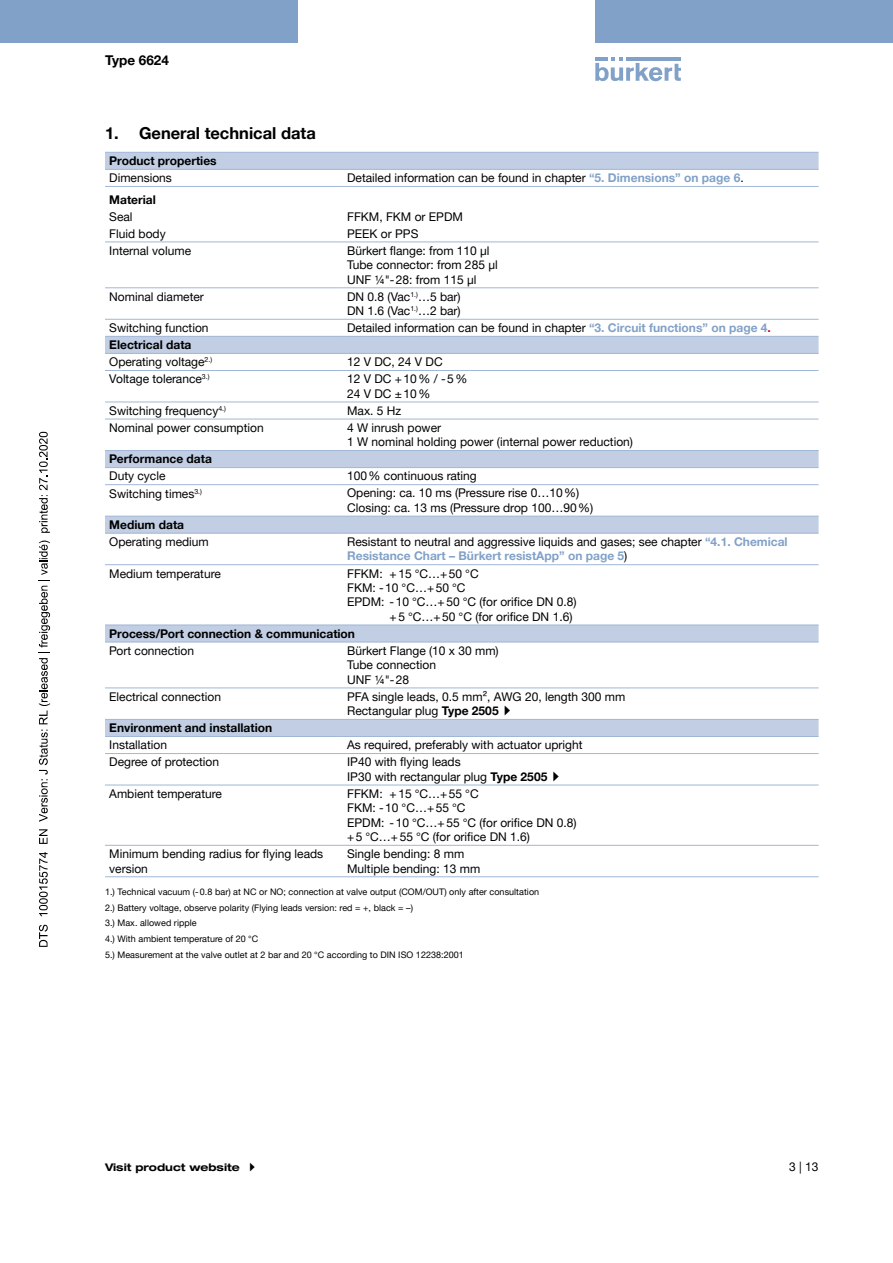
<style>
.page{position:relative;width:893px;height:1263px;background:#fff}
.page>*{position:absolute;margin:0;border:0;box-sizing:border-box;transform-origin:0 0}
.t1{font:700 16.5px "Helvetica Neue LTW1 G";color:#000}
.t2{font:700 13.5px "Helvetica Neue LTW1 G";color:#000}
.t3{font:12px/14.4px "Helvetica Neue LTW1 G";color:#000}
.t4{font:700 12px "Helvetica Neue LTW1 G";color:#000}
.t5{font:700 expanded 10.5px "Helvetica Neue LTW1 G";color:#000}
.t6{font:9px/15.8px "Helvetica Neue LTW1 G";letter-spacing:.005em;color:#000}
.s1{font-weight:700;color:#81a1c8}
.s2{font-weight:700;color:#cd071e}
.s3{font-weight:700}
</style>
<div class="page">
<svg style="left:595px;top:57px;width:86px;height:24px"></svg>
<hr style="left:626px;top:57px;width:55px;height:4px;background:#81a1c8">
<div style="left:0;top:0;width:298px;height:42px;background:#81a1c8"></div>
<div style="left:595px;top:0;width:298px;height:42px;background:#81a1c8"></div>
<svg style="left:105px;top:153px;width:714px;height:583px"></svg>
<hr style="left:105px;top:152px;width:238px;height:1px;background:#a1b7d6">
<hr style="left:343px;top:152px;width:476px;height:1px;background:#a1b7d6">
<hr style="left:105px;top:288px;width:238px;height:1px;background:#a1b7d6">
<hr style="left:343px;top:288px;width:476px;height:1px;background:#a1b7d6">
<hr style="left:105px;top:533px;width:238px;height:1px;background:#a1b7d6">
<hr style="left:343px;top:533px;width:476px;height:1px;background:#a1b7d6">
<hr style="left:105px;top:370px;width:238px;height:1px;background:#a1b7d6">
<hr style="left:343px;top:370px;width:476px;height:1px;background:#a1b7d6">
<hr style="left:105px;top:353px;width:238px;height:1px;background:#a1b7d6">
<hr style="left:343px;top:353px;width:476px;height:1px;background:#a1b7d6">
<hr style="left:105px;top:169px;width:238px;height:1px;background:#a1b7d6">
<hr style="left:343px;top:169px;width:476px;height:1px;background:#a1b7d6">
<hr style="left:105px;top:186px;width:238px;height:1px;background:#a1b7d6">
<hr style="left:343px;top:186px;width:476px;height:1px;background:#a1b7d6">
<hr style="left:105px;top:319px;width:238px;height:1px;background:#a1b7d6">
<hr style="left:105px;top:642px;width:238px;height:1px;background:#a1b7d6">
<hr style="left:343px;top:642px;width:476px;height:1px;background:#a1b7d6">
<hr style="left:105px;top:242px;width:238px;height:1px;background:#a1b7d6">
<hr style="left:343px;top:242px;width:476px;height:1px;background:#a1b7d6">
<hr style="left:343px;top:319px;width:476px;height:1px;background:#a1b7d6">
<hr style="left:105px;top:450px;width:238px;height:1px;background:#a1b7d6">
<hr style="left:343px;top:450px;width:476px;height:1px;background:#a1b7d6">
<hr style="left:105px;top:336px;width:238px;height:1px;background:#a1b7d6">
<hr style="left:343px;top:336px;width:476px;height:1px;background:#a1b7d6">
<hr style="left:105px;top:516px;width:238px;height:1px;background:#a1b7d6">
<hr style="left:343px;top:516px;width:476px;height:1px;background:#a1b7d6">
<hr style="left:105px;top:625px;width:238px;height:1px;background:#a1b7d6">
<hr style="left:343px;top:625px;width:476px;height:1px;background:#a1b7d6">
<hr style="left:105px;top:845px;width:238px;height:1px;background:#a1b7d6">
<hr style="left:343px;top:845px;width:476px;height:1px;background:#a1b7d6">
<hr style="left:105px;top:876px;width:238px;height:1px;background:#a1b7d6">
<hr style="left:343px;top:876px;width:476px;height:1px;background:#a1b7d6">
<hr style="left:105px;top:719px;width:238px;height:1px;background:#a1b7d6">
<hr style="left:343px;top:719px;width:476px;height:1px;background:#a1b7d6">
<hr style="left:105px;top:753px;width:238px;height:1px;background:#a1b7d6">
<hr style="left:343px;top:753px;width:476px;height:1px;background:#a1b7d6">
<hr style="left:105px;top:736px;width:238px;height:1px;background:#a1b7d6">
<hr style="left:343px;top:736px;width:476px;height:1px;background:#a1b7d6">
<hr style="left:105px;top:467px;width:238px;height:1px;background:#a1b7d6">
<hr style="left:343px;top:467px;width:476px;height:1px;background:#a1b7d6">
<hr style="left:105px;top:402px;width:238px;height:1px;background:#a1b7d6">
<hr style="left:105px;top:484px;width:238px;height:1px;background:#a1b7d6">
<hr style="left:343px;top:402px;width:476px;height:1px;background:#a1b7d6">
<hr style="left:343px;top:484px;width:476px;height:1px;background:#a1b7d6">
<hr style="left:105px;top:419px;width:238px;height:1px;background:#a1b7d6">
<hr style="left:343px;top:419px;width:476px;height:1px;background:#a1b7d6">
<hr style="left:105px;top:564px;width:238px;height:1px;background:#a1b7d6">
<hr style="left:343px;top:564px;width:476px;height:1px;background:#a1b7d6">
<hr style="left:105px;top:785px;width:238px;height:1px;background:#a1b7d6">
<hr style="left:343px;top:785px;width:476px;height:1px;background:#a1b7d6">
<hr style="left:105px;top:688px;width:238px;height:1px;background:#a1b7d6">
<hr style="left:343px;top:688px;width:476px;height:1px;background:#a1b7d6">
<svg style="left:39px;top:925px;width:9px;height:22px"></svg>
<svg style="left:39px;top:852px;width:9px;height:64px"></svg>
<svg style="left:39px;top:829px;width:9px;height:15px"></svg>
<svg style="left:39px;top:540px;width:11px;height:282px"></svg>
<svg style="left:39px;top:432px;width:11px;height:101px"></svg>
<svg style="left:505px;top:706px;width:5px;height:9px"></svg>
<p class="t2" style="left:105px;top:52px;width:65px">Type 6624</p>
<h1 class="t1" style="left:105px;top:123px;width:212px">1. General technical data</h1>
<p class="t4" style="left:109px;top:153px;width:109px">Product properties</p>
<p class="t3" style="left:109px;top:171px;width:64px">Dimensions</p>
<p class="t3" style="left:347px;top:171px;width:398px">Detailed information can be found in chapter <span class="s1">“5. Dimensions” on page 6</span>.</p>
<p class="t4" style="left:109px;top:192px;width:48px">Material</p>
<p class="t3" style="left:109px;top:209px;width:25px">Seal</p>
<p class="t3" style="left:347px;top:209px;width:117px">FFKM, FKM or EPDM</p>
<p class="t3" style="left:109px;top:226px;width:58px">Fluid body</p>
<p class="t3" style="left:347px;top:226px;width:73px">PEEK or PPS</p>
<p class="t3" style="left:109px;top:243px;width:83px">Internal volume</p>
<p class="t3" style="left:347px;top:243px;width:152px">Bürkert flange: from 110 µl<br>Tube connector: from 285 µl<br>UNF ¼"-28: from 115 µl</p>
<p class="t3" style="left:109px;top:289px;width:96px">Nominal diameter</p>
<p class="t3" style="left:347px;top:289px;width:115px">DN 0.8 (Vac<sup>1.)</sup>…5 bar)<br>DN 1.6 (Vac<sup>1.)</sup>…2 bar)</p>
<p class="t3" style="left:109px;top:321px;width:101px">Switching function</p>
<p class="t3" style="left:347px;top:321px;width:425px">Detailed information can be found in chapter <span class="s1">“3. Circuit functions” on page 4</span><span class="s2">.</span></p>
<p class="t3" style="left:109px;top:336px;width:104px;line-height:17.1px"><span class="s3">Electrical data<br></span>Operating voltage<sup>2.)</sup></p>
<p class="t3" style="left:347px;top:355px;width:97px">12 V DC, 24 V DC</p>
<p class="t3" style="left:109px;top:372px;width:102px">Voltage tolerance<sup>3.)</sup></p>
<p class="t3" style="left:347px;top:372px;width:122px">12 V DC +10% / -5%<br>24 V DC ±10%</p>
<p class="t3" style="left:109px;top:403px;width:118px">Switching frequency<sup>4.)</sup></p>
<p class="t3" style="left:347px;top:403px;width:56px">Max. 5 Hz</p>
<p class="t3" style="left:109px;top:420px;width:156px">Nominal power consumption</p>
<p class="t3" style="left:347px;top:420px;width:287px">4 W inrush power<br>1 W nominal holding power (internal power reduction)</p>
<p class="t4" style="left:109px;top:452px;width:104px">Performance data</p>
<p class="t3" style="left:109px;top:469px;width:58px">Duty cycle</p>
<p class="t3" style="left:347px;top:469px;width:131px">100% continuous rating</p>
<p class="t3" style="left:109px;top:486px;width:94px">Switching times<sup>3.)</sup></p>
<p class="t3" style="left:347px;top:486px;width:248px">Opening: ca. 10 ms (Pressure rise 0…10%)<br>Closing: ca. 13 ms (Pressure drop 100…90%)</p>
<p class="t4" style="left:109px;top:517px;width:76px">Medium data</p>
<p class="t3" style="left:109px;top:534px;width:101px">Operating medium</p>
<p class="t3" style="left:347px;top:534px;width:442px">Resistant to neutral and aggressive liquids and gases; see chapter <span class="s1">“4.1. Chemical<br>Resistance Chart – Bürkert resistApp” on page 5</span>)</p>
<p class="t3" style="left:109px;top:566px;width:113px">Medium temperature</p>
<p class="t3" style="left:347px;top:566px;width:133px">FFKM: +15 °C…+50 °C</p>
<p class="t3" style="left:347px;top:580px;width:120px">FKM: -10 °C…+50 °C</p>
<p class="t3" style="left:347px;top:595px;width:231px">EPDM: -10 °C…+50 °C (for orifice DN 0.8)</p>
<p class="t3" style="left:390px;top:609px;width:184px">+5 °C…+50 °C (for orifice DN 1.6)</p>
<p class="t4" style="left:109px;top:626px;width:247px">Process/Port connection &amp; communication</p>
<p class="t3" style="left:109px;top:643px;width:86px">Port connection</p>
<p class="t3" style="left:347px;top:643px;width:153px">Bürkert Flange (10 x 30 mm)<br>Tube connection<br>UNF ¼"-28</p>
<p class="t3" style="left:109px;top:689px;width:113px">Electrical connection</p>
<p class="t3" style="left:347px;top:689px;width:280px">PFA single leads, 0.5 mm², AWG 20, length 300 mm<br>Rectangular plug <span class="s3">Type 2505</span></p>
<p class="t4" style="left:109px;top:720px;width:164px">Environment and installation</p>
<p class="t3" style="left:109px;top:738px;width:59px">Installation</p>
<p class="t3" style="left:347px;top:738px;width:237px">As required, preferably with actuator upright</p>
<p class="t3" style="left:109px;top:755px;width:111px">Degree of protection</p>
<p class="t3" style="left:347px;top:755px;width:202px">IP40 with flying leads<br>IP30 with rectangular plug <span class="s3">Type 2505</span></p>
<p class="t3" style="left:109px;top:786px;width:114px">Ambient temperature</p>
<p class="t3" style="left:347px;top:786px;width:231px">FFKM: +15 °C…+55 °C<br>FKM: -10 °C…+55 °C<br>EPDM: -10 °C…+55 °C (for orifice DN 0.8) +5 °C…+55 °C (for orifice DN 1.6)</p>
<p class="t3" style="left:109px;top:847px;width:215px">Minimum bending radius for flying leads version</p>
<p class="t3" style="left:347px;top:847px;width:135px">Single bending: 8 mm<br>Multiple bending: 13 mm</p>
<p class="t6" style="left:105px;top:884px;width:436px">1.) Technical vacuum (-0.8 bar) at NC or NO; connection at valve output (COM/OUT) only after consultation 2.) Battery voltage, observe polarity (Flying leads version: red = +, black = –)<br>3.) Max. allowed ripple<br>4.) With ambient temperature of 20 °C<br>5.) Measurement at the valve outlet at 2 bar and 20 °C according to DIN ISO 12238:2001</p>
<p class="t5" style="left:105px;top:1161px;width:136px">Visit product website</p>
<p class="t3" style="left:789px;top:1159px;width:31px">3 | 13</p>
</div>
